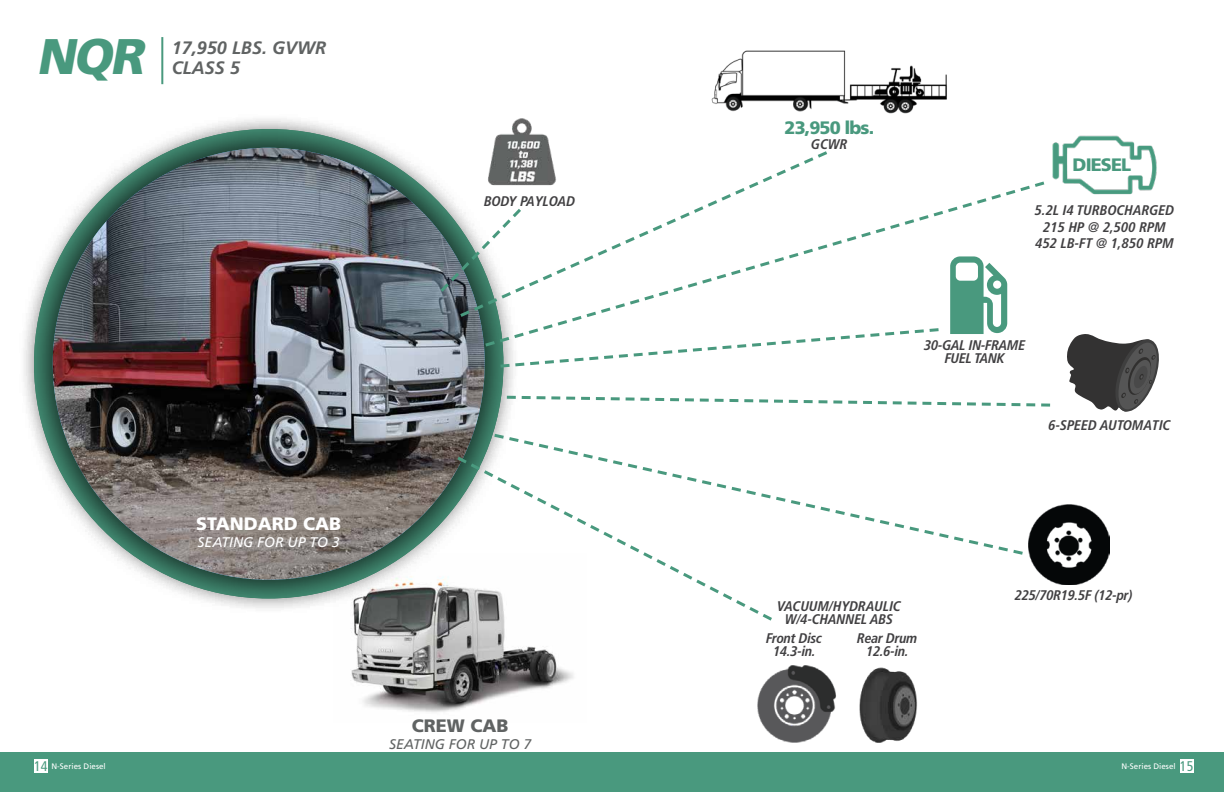
<style>
.page{position:relative;width:1224px;height:792px;background:#fff}
.page>*{position:absolute;margin:0;border:0;box-sizing:border-box;transform-origin:0 0}
.t1{font:italic 900 50px "Frutiger LT Std";color:#49997e}
.t2{font:italic 700 18px/20px "Frutiger LT Std";color:#606363}
.t3{font:900 18px "Frutiger LT Std";letter-spacing:-.05em;color:#49997e}
.t4{font:900 18px "Frutiger LT Std";color:#fff}
.t5{font:900 18px "Frutiger LT Std";color:#606363}
.t6{font:italic 700 condensed 14px/16.8px "Frutiger LT Std";color:#414042;text-align:center}
.t7{font:italic 700 condensed 14px/13px "Frutiger LT Std";letter-spacing:-.02em;color:#414042;text-align:center}
.t8{font:italic 14px "Frutiger LT Std";color:#fff}
.t9{font:italic 14px "Frutiger LT Std";color:#606363}
.t10{font:8px "Frutiger LT Std";color:#fff}
.s1{font-stretch:condensed;font-size:14px;color:#49997e}
.s2{font-stretch:condensed;font-size:14px;color:#4da4d6}
</style>
<div class="page">
<div style="left:0;top:752px;width:1224px;height:40px;background:#49997e"></div>
<div style="left:34px;top:759px;width:14px;height:13px;background:#fff"></div>
<div style="left:1180px;top:759px;width:14px;height:13px;background:#fff"></div>
<img style="left:519px;top:118px;width:31px;height:31px">
<hr style="left:161px;top:37px;width:2px;height:47px;background:#49997e">
<img style="left:351px;top:614px;width:223px;height:98px">
<img style="left:1052px;top:135px;width:105px;height:60px">
<div style="left:18px;top:113px;width:501px;height:501px;background:#000;opacity:.75"></div>
<img style="left:53px;top:148px;width:432px;height:432px;border-radius:216px">
<svg style="left:454px;top:454px;width:318px;height:169px"></svg>
<svg style="left:504px;top:394px;width:547px;height:14px"></svg>
<svg style="left:497px;top:349px;width:220px;height:20px"></svg>
<svg style="left:482px;top:181px;width:563px;height:168px"></svg>
<svg style="left:457px;top:149px;width:374px;height:170px"></svg>
<svg style="left:491px;top:432px;width:532px;height:125px"></svg>
<svg style="left:437px;top:206px;width:87px;height:89px"></svg>
<img style="left:711px;top:50px;width:236px;height:64px">
<img style="left:1028px;top:504px;width:81px;height:81px">
<svg style="left:950px;top:256px;width:57px;height:78px"></svg>
<img style="left:757px;top:665px;width:79px;height:78px">
<img style="left:859px;top:667px;width:59px;height:76px">
<svg style="left:1067px;top:334px;width:92px;height:78px"></svg>
<h1 class="t1" style="left:36px;top:26px;width:119px">NQR</h1>
<p class="t2" style="left:172px;top:38px;width:156px">17,950 LBS. GVWR<br>CLASS 5</p>
<p class="t6" style="left:484px;top:192px;width:93px">BODY PAYLOAD</p>
<p class="t4" style="left:196px;top:513px;width:147px">STANDARD CAB</p>
<p class="t8" style="left:198px;top:534px;width:144px">SEATING FOR UP TO 3</p>
<p class="t5" style="left:412px;top:715px;width:98px">CREW CAB</p>
<p class="t9" style="left:389px;top:736px;width:144px">SEATING FOR UP TO 7</p>
<p class="t3" style="left:785px;top:117px;width:91px">23,950 lbs.</p>
<p class="t6" style="left:811px;top:136px;width:38px">GCWR</p>
<p class="t3" style="left:1073px;top:154px;width:60px">DIESEL</p>
<p class="t6" style="left:1035px;top:202px;width:141px">5.2L I4 TURBOCHARGED<br>215 HP @ 2,500 RPM<br>452 LB-FT @ 1,850 RPM</p>
<p class="t7" style="left:924px;top:338px;width:103px">30-GAL IN-FRAME<br>FUEL TANK</p>
<p class="t6" style="left:1048px;top:417px;width:124px">6-SPEED AUTOMATIC</p>
<p class="t6" style="left:777px;top:600px;width:126px;line-height:13px">VACUUM/HYDRAULIC<br>W/4-CHANNEL ABS</p>
<p class="t7" style="left:766px;top:632px;width:58px">Front Disc</p>
<p class="t7" style="left:857px;top:632px;width:62px">Rear Drum</p>
<p class="t6" style="left:773px;top:643px;width:44px">14.3-in.</p>
<p class="t6" style="left:866px;top:643px;width:44px">12.6-in.</p>
<p class="t7" style="left:1015px;top:589px;width:120px">225/70R19.5F (12-pr)</p>
<p class="t10" style="left:34px;top:761px;width:73px"><span class="s1">14</span> N-Series Diesel</p>
<p class="t10" style="left:1122px;top:761px;width:56px">N-Series Dies l</p>
<p class="t10" style="left:1146px;top:761px;width:49px">N-Series <span class="s2">15</span></p>
<p class="t10" style="left:1168px;top:761px;width:6px">e</p>
</div>
